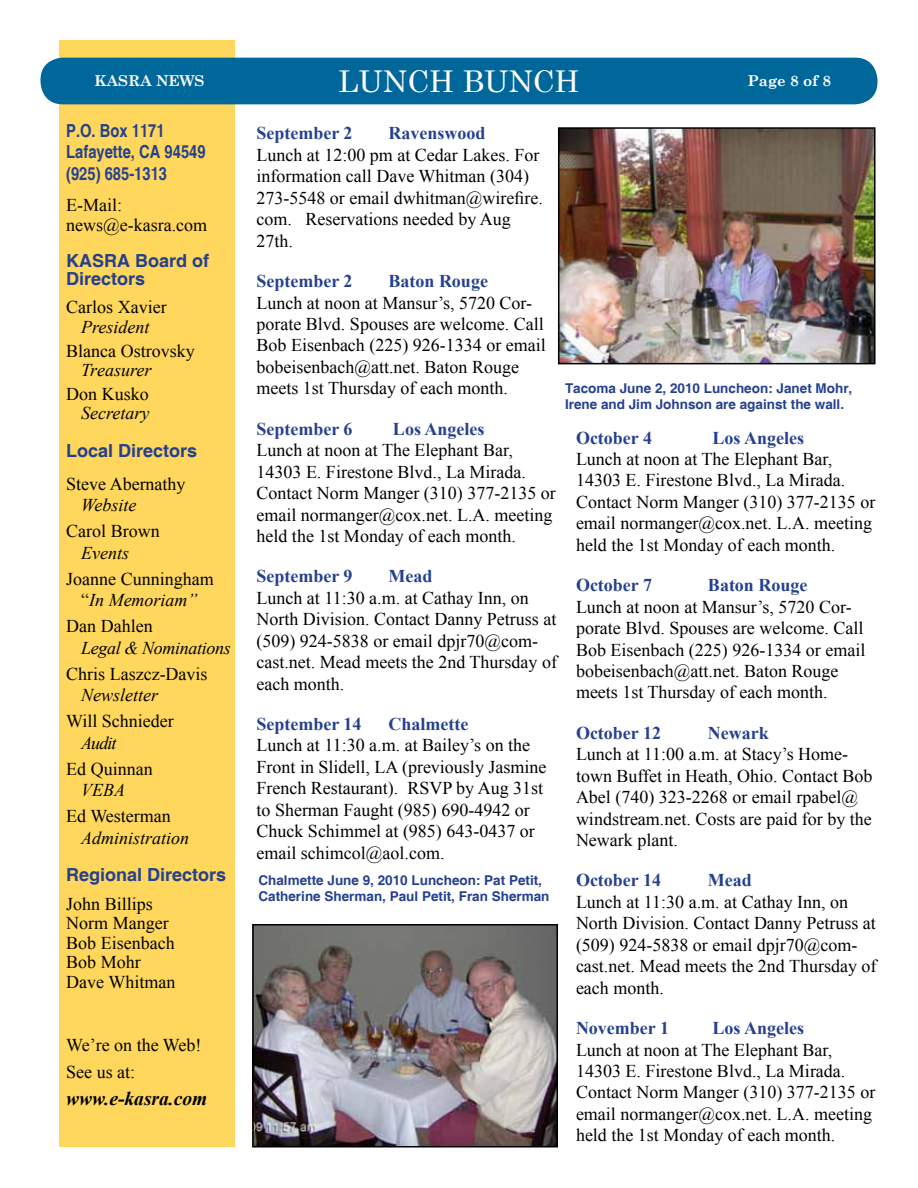
<style>
.page{position:relative;width:918px;height:1188px;background:#fff}
.page>*{position:absolute;margin:0;border:0;box-sizing:border-box;transform-origin:0 0}
.t1{font:30px "Century Schoolbook";color:#fff}
.t2{font:italic 700 19.5px "Times New Roman";color:#000}
.t3{font:18px/21.5px "Times New Roman";color:#000}
.t4{font:700 18px "Times New Roman";color:#25408f}
.t5{font:italic 18px "Times New Roman";color:#000}
.t6{font:700 18px/18px "Helvetica";color:#25408f}
.t7{font:700 condensed 18px/21.6px "Helvetica";color:#25408f}
.t8{font:italic 18px "Times New Roman";letter-spacing:-.02em;color:#000}
.t9{font:700 15px "Century Schoolbook";color:#fff}
.t10{font:700 13.5px/16.2px "Helvetica";color:#25408f}
.s1{font-style:italic}
</style>
<div class="page">
<div style="left:59px;top:40px;width:175px;height:1108px;background:#ffd75c"></div>
<div style="left:40px;top:58px;width:838px;height:46px;background:#00679b;border-radius:22px"></div>
<img style="left:254px;top:926px;width:302px;height:220px">
<div style="left:252px;top:924px;width:306px;height:224px;border:1px solid #000"></div>
<img style="left:561px;top:130px;width:312px;height:231px">
<div style="left:558px;top:127px;width:318px;height:237px;border:2px solid #000"></div>
<p class="t9" style="left:94px;top:69px;width:112px">KASRA NEWS</p>
<h1 class="t1" style="left:338px;top:56px;width:243px">LUNCH BUNCH</h1>
<p class="t9" style="left:748px;top:69px;width:85px">Page 8 of 8</p>
<p class="t7" style="left:66px;top:120px;width:141px">P.O. Box 1171<br>Lafayette, CA 94549 (925) 685-1313</p>
<p class="t3" style="left:66px;top:195px;width:143px;line-height:19.5px">E-Mail: news@e-kasra.com</p>
<p class="t6" style="left:66px;top:252px;width:144px">KASRA Board of<br>Directors</p>
<p class="t3" style="left:66px;top:296px;width:102px">Carlos Xavier</p>
<p class="t5" style="left:81px;top:314px;width:70px">President</p>
<p class="t3" style="left:66px;top:340px;width:130px">Blanca Ostrovsky</p>
<p class="t5" style="left:81px;top:358px;width:72px">Treasurer</p>
<p class="t3" style="left:66px;top:383px;width:84px">Don Kusko</p>
<p class="t5" style="left:81px;top:401px;width:70px">Secretary</p>
<p class="t6" style="left:66px;top:442px;width:133px">Local Directors</p>
<p class="t3" style="left:66px;top:473px;width:121px">Steve Abernathy</p>
<p class="t5" style="left:81px;top:493px;width:57px">Website</p>
<p class="t3" style="left:66px;top:520px;width:95px">Carol Brown</p>
<p class="t5" style="left:81px;top:540px;width:49px">Events</p>
<p class="t3" style="left:66px;top:568px;width:149px;text-align:center">Joanne Cunningham “<span class="s1">In Memoriam”</span></p>
<p class="t3" style="left:66px;top:615px;width:88px">Dan Dahlen</p>
<p class="t8" style="left:81px;top:635px;width:151px">Legal &amp; Nominations</p>
<p class="t3" style="left:66px;top:663px;width:143px">Chris Laszcz-Davis</p>
<p class="t5" style="left:81px;top:683px;width:79px">Newsletter</p>
<p class="t3" style="left:66px;top:710px;width:109px">Will Schnieder</p>
<p class="t5" style="left:81px;top:730px;width:37px">Audit</p>
<p class="t3" style="left:66px;top:758px;width:88px">Ed Quinnan</p>
<p class="t5" style="left:81px;top:778px;width:45px">VEBA</p>
<p class="t3" style="left:66px;top:805px;width:106px">Ed Westerman</p>
<p class="t5" style="left:81px;top:825px;width:110px">Administration</p>
<p class="t6" style="left:66px;top:867px;width:162px">Regional Directors</p>
<p class="t3" style="left:66px;top:894px;width:111px;line-height:19.5px">John Billips<br>Norm Manger<br>Bob Eisenbach<br>Bob Mohr<br>Dave Whitman</p>
<p class="t4" style="left:256px;top:121px;width:98px">September 2</p>
<p class="t4" style="left:388px;top:121px;width:99px">Ravenswood</p>
<p class="t3" style="left:256px;top:144px;width:288px">Lunch at 12:00 pm at Cedar Lakes. For information call Dave Whitman (304)<br>273-5548 or email dwhitman@wirefire. com. Reservations needed by Aug<br>27th.</p>
<p class="t4" style="left:256px;top:269px;width:98px">September 2</p>
<p class="t4" style="left:388px;top:269px;width:101px">Baton Rouge</p>
<p class="t3" style="left:256px;top:292px;width:291px">Lunch at noon at Mansur’s, 5720 Cor&shy;porate Blvd. Spouses are welcome. Call Bob Eisenbach (225) 926-1334 or email bobeisenbach@att.net. Baton Rouge meets 1st Thursday of each month.</p>
<p class="t4" style="left:256px;top:416px;width:98px">September 6</p>
<p class="t4" style="left:393px;top:416px;width:93px">Los Angeles</p>
<p class="t3" style="left:256px;top:439px;width:301px">Lunch at noon at The Elephant Bar, 14303 E. Firestone Blvd., La Mirada.<br>Contact Norm Manger (310) 377-2135 or email normanger@cox.net. L.A. meeting held the 1st Monday of each month.</p>
<p class="t4" style="left:256px;top:564px;width:98px">September 9</p>
<p class="t4" style="left:388px;top:564px;width:45px">Mead</p>
<p class="t3" style="left:256px;top:587px;width:302px">Lunch at 11:30 a.m. at Cathay Inn, on North Division. Contact Danny Petruss at (509) 924-5838 or email dpjr70@com&shy;cast.net. Mead meets the 2nd Thursday of each month.</p>
<p class="t4" style="left:256px;top:712px;width:107px">September 14</p>
<p class="t4" style="left:388px;top:712px;width:81px">Chalmette</p>
<p class="t3" style="left:256px;top:734px;width:291px">Lunch at 11:30 a.m. at Bailey’s on the Front in Slidell, LA (previously Jasmine French Restaurant). RSVP by Aug 31st to Sherman Faught (985) 690-4942 or Chuck Schimmel at (985) 643-0437 or email schimcol@aol.com.</p>
<p class="t10" style="left:565px;top:381px;width:289px">Tacoma June 2, 2010 Luncheon: Janet Mohr,<br>Irene and Jim Johnson are against the wall.</p>
<p class="t4" style="left:576px;top:425px;width:78px">October 4</p>
<p class="t4" style="left:712px;top:425px;width:93px">Los Angeles</p>
<p class="t3" style="left:576px;top:448px;width:301px">Lunch at noon at The Elephant Bar, 14303 E. Firestone Blvd., La Mirada.<br>Contact Norm Manger (310) 377-2135 or email normanger@cox.net. L.A. meeting held the 1st Monday of each month.</p>
<p class="t4" style="left:576px;top:573px;width:78px">October 7</p>
<p class="t4" style="left:708px;top:573px;width:101px">Baton Rouge</p>
<p class="t3" style="left:576px;top:596px;width:291px">Lunch at noon at Mansur’s, 5720 Cor&shy;porate Blvd. Spouses are welcome. Call Bob Eisenbach (225) 926-1334 or email bobeisenbach@att.net. Baton Rouge meets 1st Thursday of each month.</p>
<p class="t4" style="left:576px;top:720px;width:87px">October 12</p>
<p class="t4" style="left:708px;top:720px;width:62px">Newark</p>
<p class="t3" style="left:576px;top:743px;width:298px">Lunch at 11:00 a.m. at Stacy’s Home&shy;town Buffet in Heath, Ohio. Contact Bob Abel (740) 323-2268 or email rpabel@ windstream.net. Costs are paid for by the Newark plant.</p>
<p class="t4" style="left:576px;top:868px;width:87px">October 14</p>
<p class="t4" style="left:708px;top:868px;width:45px">Mead</p>
<p class="t3" style="left:576px;top:891px;width:302px">Lunch at 11:30 a.m. at Cathay Inn, on North Division. Contact Danny Petruss at (509) 924-5838 or email dpjr70@com&shy;cast.net. Mead meets the 2nd Thursday of each month.</p>
<p class="t4" style="left:576px;top:1016px;width:95px">November 1</p>
<p class="t4" style="left:712px;top:1016px;width:93px">Los Angeles</p>
<p class="t3" style="left:576px;top:1039px;width:301px">Lunch at noon at The Elephant Bar, 14303 E. Firestone Blvd., La Mirada.<br>Contact Norm Manger (310) 377-2135 or email normanger@cox.net. L.A. meeting held the 1st Monday of each month.</p>
<p class="t10" style="left:258px;top:873px;width:293px">Chalmette June 9, 2010 Luncheon: Pat Petit,<br>Catherine Sherman, Paul Petit, Fran Sherman</p>
<p class="t3" style="left:66px;top:1031px;width:137px;line-height:27px">We’re on the Web!<br>See us at:</p>
<p class="t2" style="left:66px;top:1085px;width:143px">www.e-kasra.com</p>
</div>
